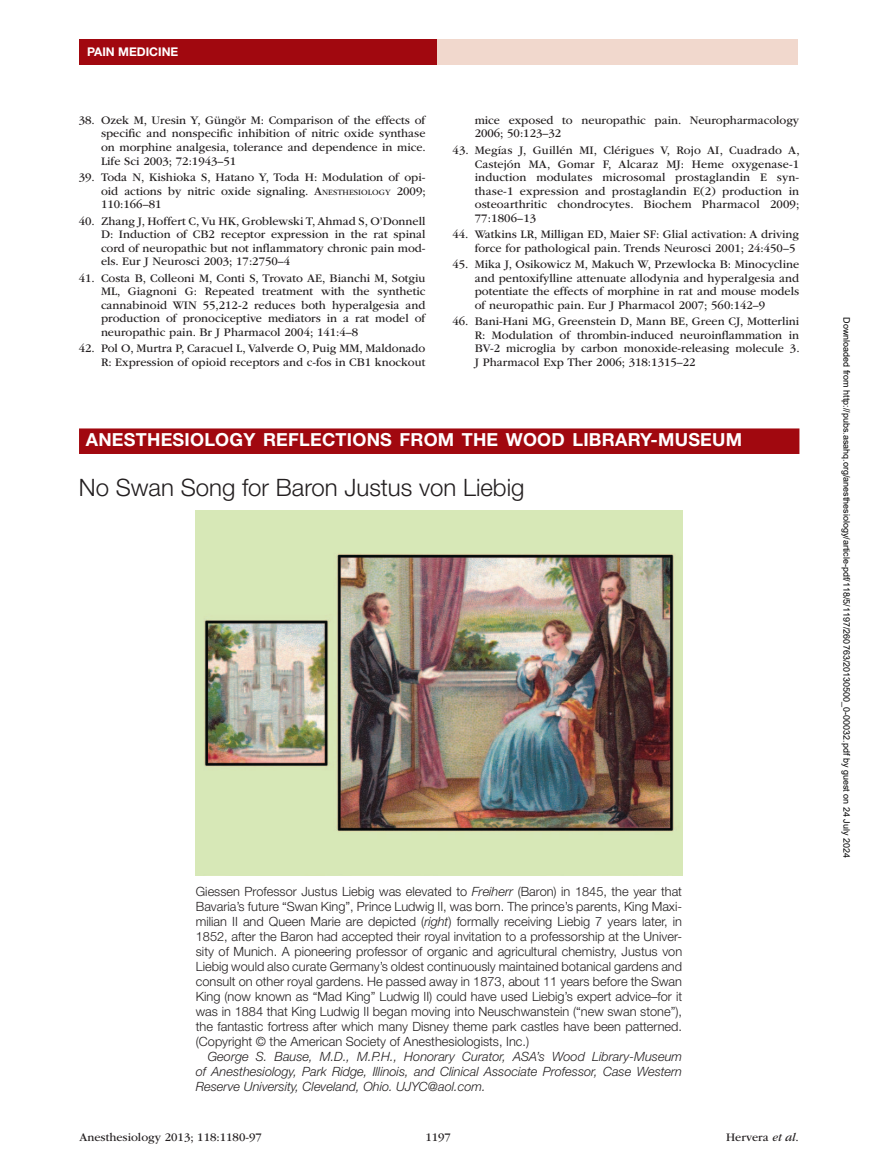
<style>
.page{position:relative;width:878px;height:1175px;background:#fff}
.page>*{position:absolute;margin:0;border:0;box-sizing:border-box;transform-origin:0 0}
.t1{font:300 24px "Helvetica Neue LT Std";color:#231f20}
.t2{font:700 18px "Helvetica Neue LT Std";letter-spacing:.015em;color:#fff}
.t3{font:300 12.75px/15px "Helvetica Neue";color:#231f20;text-align:justify}
.t4{font:italic 300 12.75px/15px "Helvetica Neue";color:#231f20;text-align:justify}
.t5{font:12px/13.5px "ITC Garamond Std";color:#231f20;text-align:justify}
.t6{font:700 12px "Helvetica Neue LT Std";color:#fff}
.t7{font:9px "Arial";color:#000}
.s1{font-style:inherit}
.s2{font-size:8.4px}
.s3{font-style:italic}
</style>
<div class="page">
<div style="left:432px;top:39px;width:365px;height:26px;background:#f1d8cd"></div>
<div style="left:79px;top:39px;width:357px;height:25px;background:#a1080f"></div>
<div style="left:79px;top:428px;width:720px;height:26px;background:#a1080f"></div>
<img style="left:196px;top:510px;width:486px;height:365px">
<p class="t6" style="left:87px;top:44px;width:93px">PAIN MEDICINE</p>
<p class="t5" style="left:101px;top:114px;width:326px;text-indent:-22px">38. Ozek M, Uresin Y, Güngör M: Comparison of the effects of specific and nonspecific inhibition of nitric oxide synthase on morphine analgesia, tolerance and dependence in mice.<br>Life Sci 2003; 72:1943–51</p>
<p class="t5" style="left:101px;top:171px;width:326px;text-indent:-22px">39. Toda N, Kishioka S, Hatano Y, Toda H: Modulation of opi&shy;oid actions by nitric oxide signaling. <span class="s1">A</span><span class="s2">NESTHESIOLOGY</span> 2009; 110:166–81</p>
<p class="t5" style="left:101px;top:214px;width:326px;text-indent:-22px">40. Zhang J, Hoffert C, Vu HK, Groblewski T, Ahmad S, O’Donnell D: Induction of CB2 receptor expression in the rat spinal cord of neuropathic but not inflammatory chronic pain mod&shy;els. Eur J Neurosci 2003; 17:2750–4</p>
<p class="t5" style="left:101px;top:271px;width:326px;text-indent:-22px">41. Costa B, Colleoni M, Conti S, Trovato AE, Bianchi M, Sotgiu ML, Giagnoni G: Repeated treatment with the synthetic cannabinoid WIN 55,212-2 reduces both hyperalgesia and production of pronociceptive mediators in a rat model of neuropathic pain. Br J Pharmacol 2004; 141:4–8</p>
<p class="t5" style="left:79px;top:342px;width:348px;text-align:right">42. Pol O, Murtra P, Caracuel L, Valverde O, Puig MM, Maldonado<br>R: Expression of opioid receptors and c-fos in CB1 knockout</p>
<p class="t5" style="left:474px;top:114px;width:326px">mice exposed to neuropathic pain. Neuropharmacology<br>2006; 50:123–32</p>
<p class="t5" style="left:474px;top:144px;width:326px;text-indent:-22px">43. Megías J, Guillén MI, Clérigues V, Rojo AI, Cuadrado A, Castejón MA, Gomar F, Alcaraz MJ: Heme oxygenase-1 induction modulates microsomal prostaglandin E syn&shy;thase-1 expression and prostaglandin E(2) production in osteoarthritic chondrocytes. Biochem Pharmacol 2009; 77:1806–13</p>
<p class="t5" style="left:474px;top:228px;width:326px;text-indent:-22px">44. Watkins LR, Milligan ED, Maier SF: Glial activation: A driving force for pathological pain. Trends Neurosci 2001; 24:450–5</p>
<p class="t5" style="left:474px;top:258px;width:326px;text-indent:-22px">45. Mika J, Osikowicz M, Makuch W, Przewlocka B: Minocycline and pentoxifylline attenuate allodynia and hyperalgesia and potentiate the effects of morphine in rat and mouse models of neuropathic pain. Eur J Pharmacol 2007; 560:142–9</p>
<p class="t5" style="left:474px;top:315px;width:326px;text-indent:-22px">46. Bani-Hani MG, Greenstein D, Mann BE, Green CJ, Motterlini R: Modulation of thrombin-induced neuroinflammation in BV-2 microglia by carbon monoxide-releasing molecule 3.<br>J Pharmacol Exp Ther 2006; 318:1315–22</p>
<h2 class="t2" style="left:86px;top:429px;width:657px">ANESTHESIOLOGY REFLECTIONS FROM THE WOOD LIBRARY-MUSEUM</h2>
<h1 class="t1" style="left:79px;top:472px;width:447px">No Swan Song for Baron Justus von Liebig</h1>
<p class="t3" style="left:196px;top:883px;width:488px">Giessen Professor Justus Liebig was elevated to <span class="s3">Freiherr</span> (Baron) in 1845, the year that Bavaria’s future “Swan King”, Prince Ludwig II, was born. The prince’s parents, King Maxi&shy;milian II and Queen Marie are depicted (<span class="s3">right</span>) formally receiving Liebig 7 years later, in 1852, after the Baron had accepted their royal invitation to a professorship at the Univer&shy;sity of Munich. A pioneering professor of organic and agricultural chemistry, Justus von Liebig would also curate Germany’s oldest continuously maintained botanical gardens and consult on other royal gardens. He passed away in 1873, about 11 years before the Swan King (now known as “Mad King” Ludwig II) could have used Liebig’s expert advice–for it was in 1884 that King Ludwig II began moving into Neuschwanstein (“new swan stone”), the fantastic fortress after which many Disney theme park castles have been patterned. (Copyright © the American Society of Anesthesiologists, Inc.)</p>
<p class="t4" style="left:196px;top:1048px;width:488px;text-indent:12px">George S. Bause, M.D., M.P.H., Honorary Curator, ASA’s Wood Library-Museum of Anesthesiology, Park Ridge, Illinois, and Clinical Associate Professor, Case Western Reserve University, Cleveland, Ohio. UJYC@aol.com.</p>
<p class="t5" style="left:80px;top:1130px;width:184px">Anesthesiology 2013; 118:1180-97</p>
<p class="t5" style="left:425px;top:1130px;width:27px">1197</p>
<p class="t5" style="left:726px;top:1130px;width:74px">Hervera <span class="s3">et al</span>.</p>
<p class="t7" style="left:850px;top:317px;width:542px;rotate:90deg">Downloaded from http://pubs.asahq.org/anesthesiology/article-pdf/118/5/1197/260763/20130500_0-00032.pdf by guest on 24 July 2024</p>
</div>
